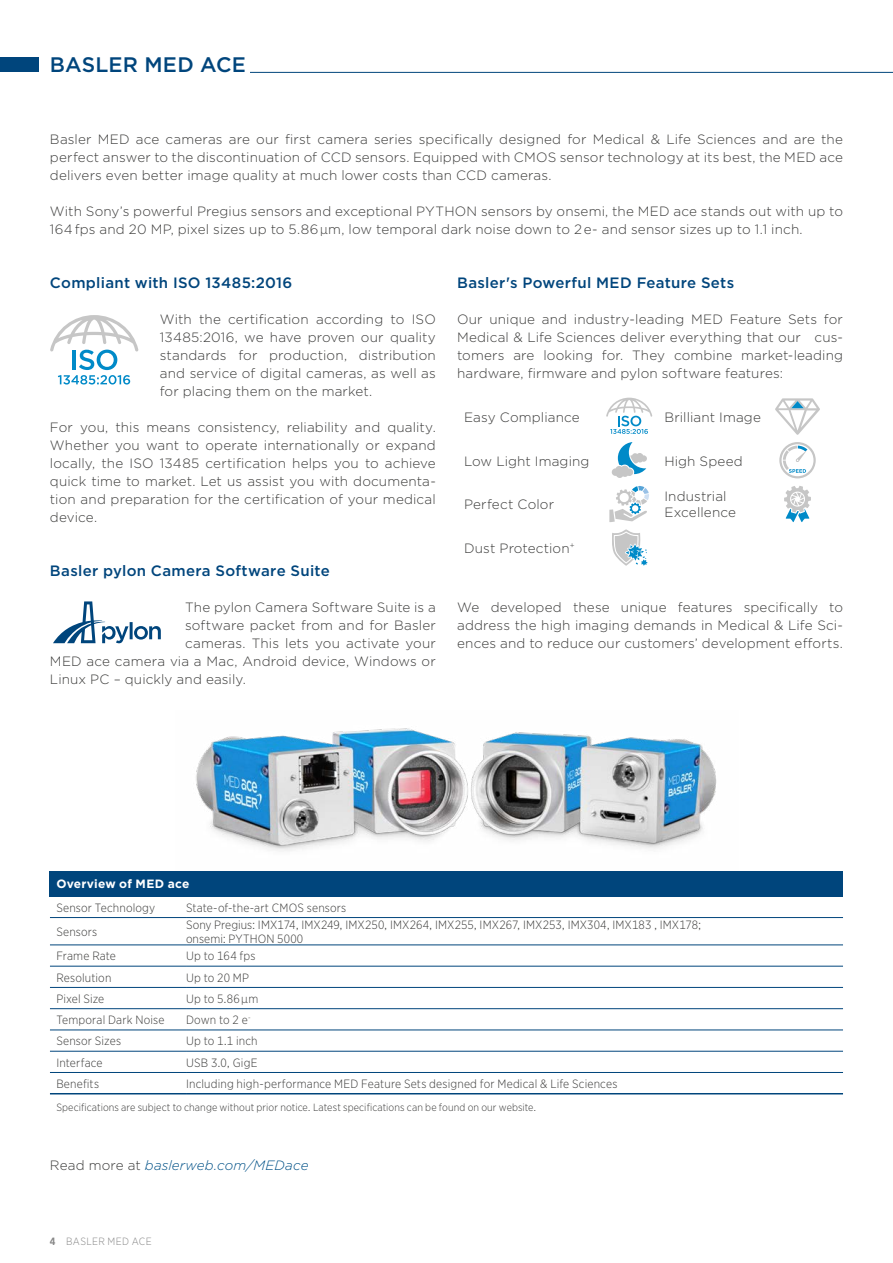
<style>
.page{position:relative;width:893px;height:1263px;background:#fff}
.page>*{position:absolute;margin:0;border:0;box-sizing:border-box;transform-origin:0 0}
.t1{font:500 21px "Gotham";letter-spacing:.01em;color:#00457c}
.t2{font:500 15px "Gotham";letter-spacing:.02em;color:#00457c}
.t3{font:300 13.5px/18px "Gotham";letter-spacing:.01em;color:#3c3c3b;text-align:justify}
.t4{font:italic 300 13.5px "Gotham";letter-spacing:.01em;color:#005187}
.t5{font:300 12px/13.5px "Gotham Narrow";letter-spacing:.01em;color:#3c3c3b}
.t6{font:700 12px "Gotham";letter-spacing:.015em;color:#fff}
.t7{font:300 10.5px "Gotham Narrow";letter-spacing:.005em;color:#3c3c3b}
.t8{font:300 10.5px "Gotham Narrow";letter-spacing:.03em;color:#878787}
.s1{font-family:"Gotham Narrow"}
.s2{font-style:normal;color:#3c3c3b}
.s3{font-weight:700}
</style>
<div class="page">
<hr style="left:50px;top:72px;width:843px;height:1px;background:#00457c">
<img style="left:175px;top:728px;width:564px;height:169px">
<div style="left:0;top:57px;width:38px;height:15px;background:#00457c"></div>
<div style="left:46px;top:51px;width:204px;height:25px;background:#fff"></div>
<div style="left:50px;top:871px;width:793px;height:25px;background:#00457c"></div>
<hr style="left:186px;top:945px;width:657px;height:1px;background:#00457c">
<hr style="left:186px;top:966px;width:657px;height:1px;background:#00457c">
<hr style="left:186px;top:987px;width:657px;height:1px;background:#00457c">
<hr style="left:186px;top:1008px;width:657px;height:1px;background:#00457c">
<hr style="left:186px;top:1030px;width:657px;height:1px;background:#00457c">
<hr style="left:186px;top:1051px;width:657px;height:1px;background:#00457c">
<hr style="left:186px;top:1072px;width:657px;height:1px;background:#00457c">
<hr style="left:50px;top:917px;width:136px;height:1px;background:#00457c">
<hr style="left:186px;top:917px;width:657px;height:1px;background:#00457c">
<hr style="left:50px;top:945px;width:136px;height:1px;background:#00457c">
<hr style="left:50px;top:966px;width:136px;height:1px;background:#00457c">
<hr style="left:50px;top:987px;width:136px;height:1px;background:#00457c">
<hr style="left:50px;top:1008px;width:136px;height:1px;background:#00457c">
<hr style="left:50px;top:1030px;width:136px;height:1px;background:#00457c">
<hr style="left:50px;top:1051px;width:136px;height:1px;background:#00457c">
<hr style="left:50px;top:1072px;width:136px;height:1px;background:#00457c">
<hr style="left:50px;top:1093px;width:136px;height:1px;background:#00457c">
<hr style="left:186px;top:1093px;width:657px;height:1px;background:#00457c">
<svg style="left:50px;top:315px;width:89px;height:69px"></svg>
<svg style="left:53px;top:601px;width:108px;height:42px"></svg>
<svg style="left:606px;top:398px;width:46px;height:36px"></svg>
<svg style="left:775px;top:398px;width:45px;height:37px"></svg>
<svg style="left:611px;top:442px;width:36px;height:36px"></svg>
<svg style="left:779px;top:442px;width:37px;height:36px"></svg>
<svg style="left:609px;top:486px;width:40px;height:36px"></svg>
<svg style="left:784px;top:486px;width:27px;height:36px"></svg>
<svg style="left:612px;top:529px;width:35px;height:37px"></svg>
<h1 class="t1" style="left:50px;top:51px;width:197px">BASLER MED ACE</h1>
<p class="t3" style="left:50px;top:130px;width:795px">Basler MED ace cameras are our first camera series specifically designed for Medical &amp; Life Sciences and are the perfect answer to the discontinuation of CCD sensors. Equipped with CMOS sensor technology at its best, the MED ace delivers even better image quality at much lower costs than CCD cameras.</p>
<p class="t3" style="left:50px;top:202px;width:795px">With Sony’s powerful Pregius sensors and exceptional PYTHON sensors by onsemi, the MED ace stands out with up to<br>164 fps and 20 MP, pixel sizes up to 5.86 <span class="s1">µ</span>m, low temporal dark noise down to 2 e- and sensor sizes up to 1.1 inch.</p>
<p class="t2" style="left:50px;top:273px;width:244px">Compliant with ISO 13485:2016</p>
<p class="t3" style="left:160px;top:310px;width:278px">With the certification according to ISO 13485:2016, we have proven our quality standards for production, distribution and service of digital cameras, as well as for placing them on the market.</p>
<p class="t3" style="left:50px;top:418px;width:387px">For you, this means consistency, reliability and quality.<br>Whether you want to operate internationally or expand locally, the ISO 13485 certification helps you to achieve quick time to market. Let us assist you with documenta&shy;tion and preparation for the certification of your medical device.</p>
<p class="t2" style="left:50px;top:561px;width:281px">Basler pylon Camera Software Suite</p>
<p class="t3" style="left:185px;top:598px;width:252px">The pylon Camera Software Suite is a</p>
<p class="t3" style="left:185px;top:616px;width:252px">software packet from and for Basler</p>
<p class="t3" style="left:185px;top:634px;width:252px">cameras. This lets you activate your</p>
<p class="t3" style="left:50px;top:652px;width:387px">MED ace camera via a Mac, Android device, Windows or</p>
<p class="t3" style="left:50px;top:670px;width:198px">Linux PC – quickly and easily.</p>
<p class="t2" style="left:457px;top:273px;width:279px">Basler's Powerful MED Feature Sets</p>
<p class="t3" style="left:457px;top:310px;width:387px">Our unique and industry-leading MED Feature Sets for Medical &amp; Life Sciences deliver everything that our cus&shy;tomers are looking for. They combine market-leading hardware, firmware and pylon software features:</p>
<p class="t3" style="left:464px;top:408px;width:117px">Easy Compliance</p>
<p class="t3" style="left:664px;top:408px;width:98px">Brilliant Image</p>
<p class="t3" style="left:464px;top:451px;width:127px">Low Light Imaging</p>
<p class="t3" style="left:664px;top:451px;width:80px">High Speed</p>
<p class="t3" style="left:464px;top:495px;width:92px">Perfect Color</p>
<p class="t3" style="left:664px;top:488px;width:73px;line-height:16.2px">Industrial<br>Excellence</p>
<p class="t3" style="left:464px;top:539px;width:112px">Dust Protection<sup>+</sup></p>
<p class="t3" style="left:457px;top:598px;width:387px">We developed these unique features specifically to address the high imaging demands in Medical &amp; Life Sci&shy;ences and to reduce our customers’ development efforts.</p>
<p class="t6" style="left:56px;top:876px;width:135px">Overview of MED ace</p>
<p class="t5" style="left:56px;top:900px;width:100px">Sensor Technology</p>
<p class="t5" style="left:186px;top:900px;width:162px">State-of-the-art CMOS sensors</p>
<p class="t5" style="left:56px;top:925px;width:43px">Sensors</p>
<p class="t5" style="left:186px;top:918px;width:517px">Sony Pregius: IMX174, IMX249, IMX250, IMX264, IMX255, IMX267, IMX253, IMX304, IMX183 , IMX178; onsemi: PYTHON 5000</p>
<p class="t5" style="left:56px;top:949px;width:61px">Frame Rate</p>
<p class="t5" style="left:186px;top:949px;width:71px">Up to 164 fps</p>
<p class="t5" style="left:56px;top:970px;width:57px">Resolution</p>
<p class="t5" style="left:186px;top:970px;width:65px">Up to 20 MP</p>
<p class="t5" style="left:56px;top:991px;width:50px">Pixel Size</p>
<p class="t5" style="left:186px;top:991px;width:74px">Up to 5.86 µm</p>
<p class="t5" style="left:56px;top:1013px;width:110px">Temporal Dark Noise</p>
<p class="t5" style="left:186px;top:1013px;width:66px">Down to 2 e<sup>-</sup></p>
<p class="t5" style="left:56px;top:1034px;width:66px">Sensor Sizes</p>
<p class="t5" style="left:186px;top:1034px;width:73px">Up to 1.1 inch</p>
<p class="t5" style="left:56px;top:1055px;width:48px">Interface</p>
<p class="t5" style="left:186px;top:1055px;width:73px">USB 3.0, GigE</p>
<p class="t5" style="left:56px;top:1077px;width:44px">Benefits</p>
<p class="t5" style="left:186px;top:1077px;width:433px">Including high-performance MED Feature Sets designed for Medical &amp; Life Sciences</p>
<p class="t7" style="left:56px;top:1100px;width:481px">Specifications are subject to change without prior notice. Latest specifications can be found on our website.</p>
<p class="t4" style="left:50px;top:1157px;width:260px"><span class="s2">Read more at</span> baslerweb.com/MEDace</p>
<p class="t8" style="left:50px;top:1235px;width:103px"><span class="s3">4</span> BASLER MED ACE</p>
</div>
